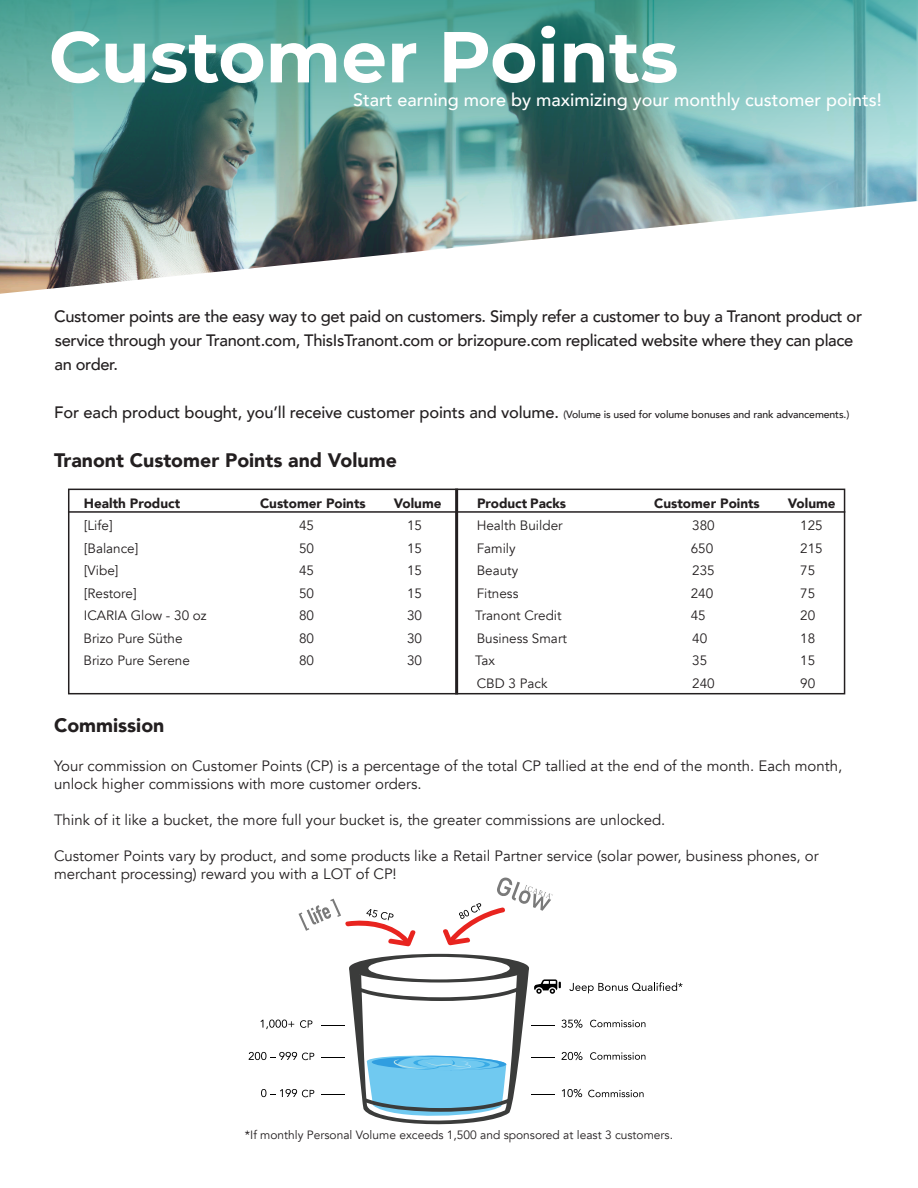
<style>
.page{position:relative;width:918px;height:1188px;background:#fff}
.page>*{position:absolute;margin:0;border:0;box-sizing:border-box;transform-origin:0 0}
.t1{font:700 72px "Montserrat";color:#fff}
.t2{font:900 19.5px "Avenir";color:#231f20}
.t3{font:500 18px "Avenir";color:#fff}
.t4{font:500 16.5px/24px "Avenir";letter-spacing:-.02em;color:#231f20}
.t5{font:15px/18px "Avenir";color:#231f20}
.t6{font:13.5px "Avenir";color:#231f20}
.t7{font:900 13.5px "Avenir";color:#231f20}
.t8{font:12px "Avenir";color:#231f20}
.s1{font-size:10.5px}
</style>
<div class="page">
<div style="left:68px;top:489px;width:777px;height:205px;border:2px solid #231f20"></div>
<hr style="left:68px;top:511px;width:777px;height:2px;background:#231f20">
<img style="left:0;top:0;width:918px;height:294px">
<svg style="left:260px;top:1020px;width:34px;height:9px"></svg>
<svg style="left:300px;top:1020px;width:12px;height:8px"></svg>
<svg style="left:249px;top:1052px;width:65px;height:8px"></svg>
<svg style="left:261px;top:1089px;width:53px;height:8px"></svg>
<svg style="left:321px;top:954px;width:362px;height:171px"></svg>
<svg style="left:299px;top:899px;width:117px;height:47px"></svg>
<svg style="left:443px;top:877px;width:110px;height:68px"></svg>
<hr style="left:455px;top:489px;width:3px;height:205px;background:#231f20">
<p class="t1" style="left:49px;top:5px;width:631px">Customer Points</p>
<p class="t3" style="left:353px;top:84px;width:530px">Start earning more by maximizing your monthly customer points!</p>
<p class="t4" style="left:54px;top:303px;width:810px">Customer points are the easy way to get paid on customers. Simply refer a customer to buy a Tranont product or service through your Tranont.com, ThisIsTranont.com or brizopure.com replicated website where they can place an order.</p>
<p class="t4" style="left:54px;top:399px;width:797px">For each product bought, you’ll receive customer points and volume. <span class="s1">(Volume is used for volume bonuses and rank advancements.)</span></p>
<p class="t2" style="left:54px;top:443px;width:344px">Tranont Customer Points and Volume</p>
<p class="t7" style="left:84px;top:492px;width:98px">Health Product</p>
<p class="t7" style="left:260px;top:492px;width:107px">Customer Points</p>
<p class="t7" style="left:394px;top:492px;width:49px">Volume</p>
<p class="t6" style="left:84px;top:518px;width:30px">[Life]</p>
<p class="t6" style="left:299px;top:518px;width:17px">45</p>
<p class="t6" style="left:407px;top:518px;width:17px">15</p>
<p class="t6" style="left:84px;top:540px;width:56px">[Balance]</p>
<p class="t6" style="left:299px;top:540px;width:17px">50</p>
<p class="t6" style="left:407px;top:540px;width:17px">15</p>
<p class="t6" style="left:84px;top:563px;width:36px">[Vibe]</p>
<p class="t6" style="left:299px;top:563px;width:17px">45</p>
<p class="t6" style="left:407px;top:563px;width:17px">15</p>
<p class="t6" style="left:84px;top:585px;width:54px">[Restore]</p>
<p class="t6" style="left:299px;top:585px;width:17px">50</p>
<p class="t6" style="left:407px;top:585px;width:17px">15</p>
<p class="t6" style="left:84px;top:608px;width:124px">ICARIA Glow - 30 oz</p>
<p class="t6" style="left:299px;top:608px;width:17px">80</p>
<p class="t6" style="left:407px;top:608px;width:17px">30</p>
<p class="t6" style="left:84px;top:630px;width:100px">Brizo Pure Süthe</p>
<p class="t6" style="left:299px;top:630px;width:17px">80</p>
<p class="t6" style="left:407px;top:630px;width:17px">30</p>
<p class="t6" style="left:84px;top:653px;width:108px">Brizo Pure Serene</p>
<p class="t6" style="left:299px;top:653px;width:17px">80</p>
<p class="t6" style="left:407px;top:653px;width:17px">30</p>
<p class="t7" style="left:477px;top:492px;width:91px">Product Packs</p>
<p class="t7" style="left:654px;top:492px;width:107px">Customer Points</p>
<p class="t7" style="left:788px;top:492px;width:49px">Volume</p>
<p class="t6" style="left:477px;top:518px;width:87px">Health Builder</p>
<p class="t6" style="left:692px;top:518px;width:24px">380</p>
<p class="t6" style="left:800px;top:518px;width:24px">125</p>
<p class="t6" style="left:477px;top:540px;width:41px">Family</p>
<p class="t6" style="left:691px;top:540px;width:24px">650</p>
<p class="t6" style="left:800px;top:540px;width:24px">215</p>
<p class="t6" style="left:477px;top:563px;width:43px">Beauty</p>
<p class="t6" style="left:692px;top:563px;width:24px">235</p>
<p class="t6" style="left:800px;top:563px;width:17px">75</p>
<p class="t6" style="left:477px;top:585px;width:43px">Fitness</p>
<p class="t6" style="left:691px;top:585px;width:24px">240</p>
<p class="t6" style="left:800px;top:585px;width:17px">75</p>
<p class="t6" style="left:475px;top:608px;width:88px">Tranont Credit</p>
<p class="t6" style="left:691px;top:608px;width:17px">45</p>
<p class="t6" style="left:800px;top:608px;width:17px">20</p>
<p class="t6" style="left:477px;top:630px;width:92px">Business Smart</p>
<p class="t6" style="left:692px;top:630px;width:17px">40</p>
<p class="t6" style="left:800px;top:630px;width:17px">18</p>
<p class="t6" style="left:475px;top:653px;width:21px">Tax</p>
<p class="t6" style="left:692px;top:653px;width:17px">35</p>
<p class="t6" style="left:800px;top:653px;width:17px">15</p>
<p class="t6" style="left:477px;top:675px;width:72px">CBD 3 Pack</p>
<p class="t6" style="left:692px;top:675px;width:24px">240</p>
<p class="t6" style="left:800px;top:675px;width:17px">90</p>
<p class="t2" style="left:54px;top:708px;width:112px">Commission</p>
<p class="t5" style="left:54px;top:757px;width:790px">Your commission on Customer Points (CP) is a percentage of the total CP tallied at the end of the month. Each month, unlock higher commissions with more customer orders.</p>
<p class="t5" style="left:54px;top:811px;width:613px">Think of it like a bucket, the more full your bucket is, the greater commissions are unlocked.</p>
<p class="t5" style="left:54px;top:847px;width:766px">Customer Points vary by product, and some products like a Retail Partner service (solar power, business phones, or merchant processing) reward you with a LOT of CP!</p>
<p class="t8" style="left:245px;top:1128px;width:430px">*If monthly Personal Volume exceeds 1,500 and sponsored at least 3 customers.</p>
</div>
